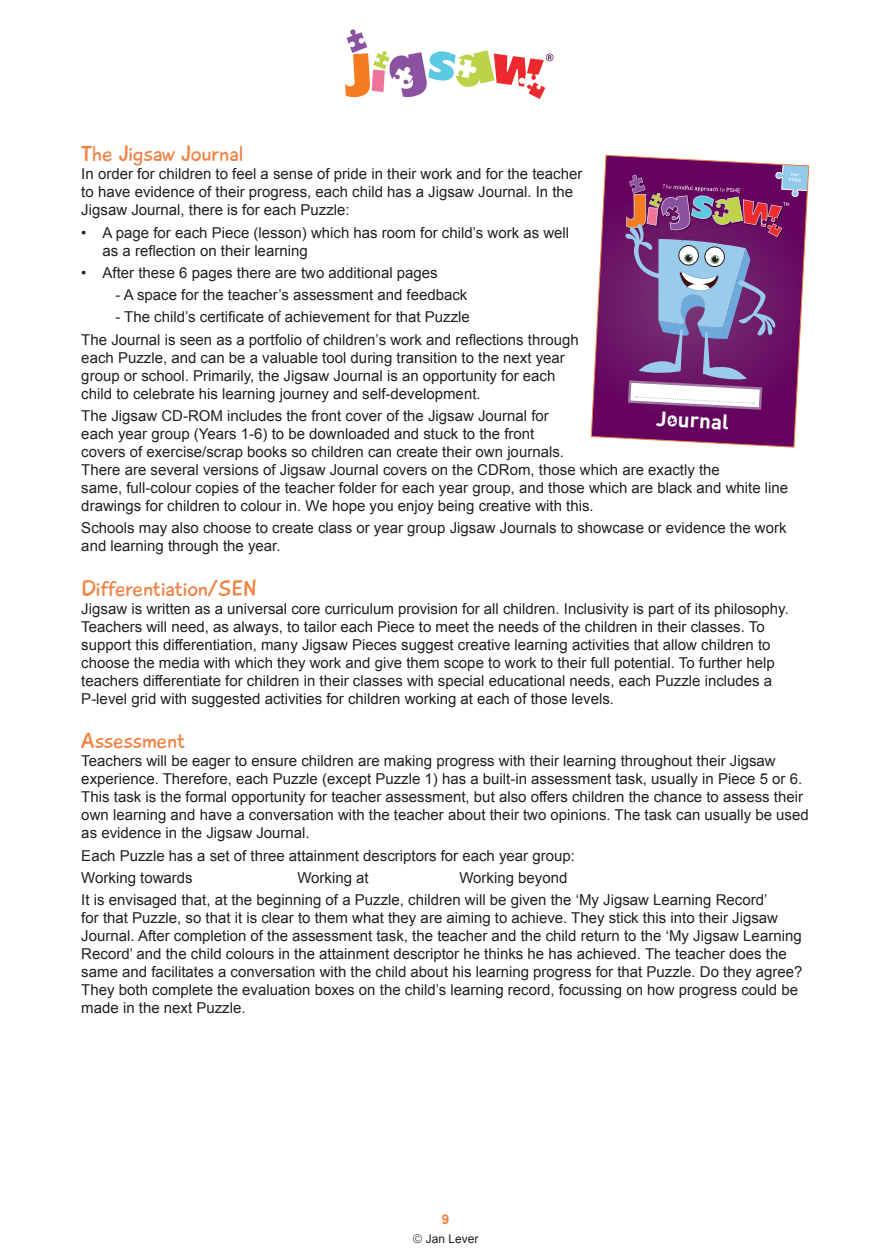
<style>
.page{position:relative;width:888px;height:1260px;background:#fff}
.page>*{position:absolute;margin:0;border:0;box-sizing:border-box;transform-origin:0 0}
.t1{font:22.5px "Playtime With Hot Toddies";color:#f08244}
.t2{font:700 20.7px "DIN";color:#fff}
.t3{font:15px/18px "Arial";color:#231f20}
.t4{font:700 13.5px "Arial";color:#f08244}
.t5{font:12px "Arial";color:#231f20}
.t6{font:700 4.65px/5.6px "DIN";color:#fff;text-align:center}
.s1{font-weight:500}
.s2{font-weight:300}
</style>
<div class="page">
<svg style="left:345px;top:29px;width:208px;height:70px"></svg>
<svg style="left:591px;top:155px;width:218px;height:293px;background:#8a548d"></svg>
<p class="t1" style="left:81px;top:140px;width:164px">The Jigsaw Journal</p>
<p class="t3" style="left:81px;top:165px;width:503px">In order for children to feel a sense of pride in their work and for the teacher to have evidence of their progress, each child has a Jigsaw Journal. In the<br>Jigsaw Journal, there is for each Puzzle:</p>
<p class="t3" style="left:103px;top:224px;width:468px;text-indent:-21px">• A page for each Piece (lesson) which has room for child’s work as well as a reflection on their learning</p>
<p class="t3" style="left:81px;top:264px;width:358px">• After these 6 pages there are two additional pages</p>
<p class="t3" style="left:115px;top:286px;width:354px">- A space for the teacher’s assessment and feedback</p>
<p class="t3" style="left:115px;top:308px;width:356px">- The child’s certificate of achievement for that Puzzle</p>
<p class="t3" style="left:81px;top:331px;width:499px">The Journal is seen as a portfolio of children’s work and reflections through each Puzzle, and can be a valuable tool during transition to the next year group or school. Primarily, the Jigsaw Journal is an opportunity for each child to celebrate his learning journey and self-development.</p>
<p class="t3" style="left:81px;top:407px;width:708px">The Jigsaw CD-ROM includes the front cover of the Jigsaw Journal for<br>each year group (Years 1-6) to be downloaded and stuck to the front<br>covers of exercise/scrap books so children can create their own journals.<br>There are several versions of Jigsaw Journal covers on the CDRom, those which are exactly the<br>same, full-colour copies of the teacher folder for each year group, and those which are black and white line drawings for children to colour in. We hope you enjoy being creative with this.</p>
<p class="t3" style="left:81px;top:519px;width:707px">Schools may also choose to create class or year group Jigsaw Journals to showcase or evidence the work and learning through the year.</p>
<p class="t1" style="left:81px;top:574px;width:177px">Differentiation/SEN</p>
<p class="t3" style="left:81px;top:600px;width:709px">Jigsaw is written as a universal core curriculum provision for all children. Inclusivity is part of its philosophy.<br>Teachers will need, as always, to tailor each Piece to meet the needs of the children in their classes. To support this differentiation, many Jigsaw Pieces suggest creative learning activities that allow children to choose the media with which they work and give them scope to work to their full potential. To further help teachers differentiate for children in their classes with special educational needs, each Puzzle includes a P-level grid with suggested activities for children working at each of those levels.</p>
<p class="t1" style="left:81px;top:727px;width:105px">Assessment</p>
<p class="t3" style="left:81px;top:752px;width:729px">Teachers will be eager to ensure children are making progress with their learning throughout their Jigsaw experience. Therefore, each Puzzle (except Puzzle 1) has a built-in assessment task, usually in Piece 5 or 6.<br>This task is the formal opportunity for teacher assessment, but also offers children the chance to assess their own learning and have a conversation with the teacher about their two opinions. The task can usually be used as evidence in the Jigsaw Journal.</p>
<p class="t3" style="left:81px;top:846px;width:495px">Each Puzzle has a set of three attainment descriptors for each year group:</p>
<p class="t3" style="left:81px;top:869px;width:113px">Working towards</p>
<p class="t3" style="left:297px;top:869px;width:73px">Working at</p>
<p class="t3" style="left:459px;top:869px;width:110px">Working beyond</p>
<p class="t3" style="left:81px;top:891px;width:723px">It is envisaged that, at the beginning of a Puzzle, children will be given the ‘My Jigsaw Learning Record’<br>for that Puzzle, so that it is clear to them what they are aiming to achieve. They stick this into their Jigsaw Journal. After completion of the assessment task, the teacher and the child return to the ‘My Jigsaw Learning Record’ and the child colours in the attainment descriptor he thinks he has achieved. The teacher does the same and facilitates a conversation with the child about his learning progress for that Puzzle. Do they agree?<br>They both complete the evaluation boxes on the child’s learning record, focussing on how progress could be made in the next Puzzle.</p>
<p class="t6" style="left:789px;top:171px;width:14px;rotate:3deg"><span class="s1">Year<br></span>F1/F2</p>
<p class="t2" style="left:657px;top:405px;width:74px;rotate:3deg">Journal</p>
<p class="t4" style="left:442px;top:1212px;width:9px">9</p>
<p class="t5" style="left:413px;top:1230px;width:67px"><span class="s2">©</span> Jan Lever</p>
</div>
